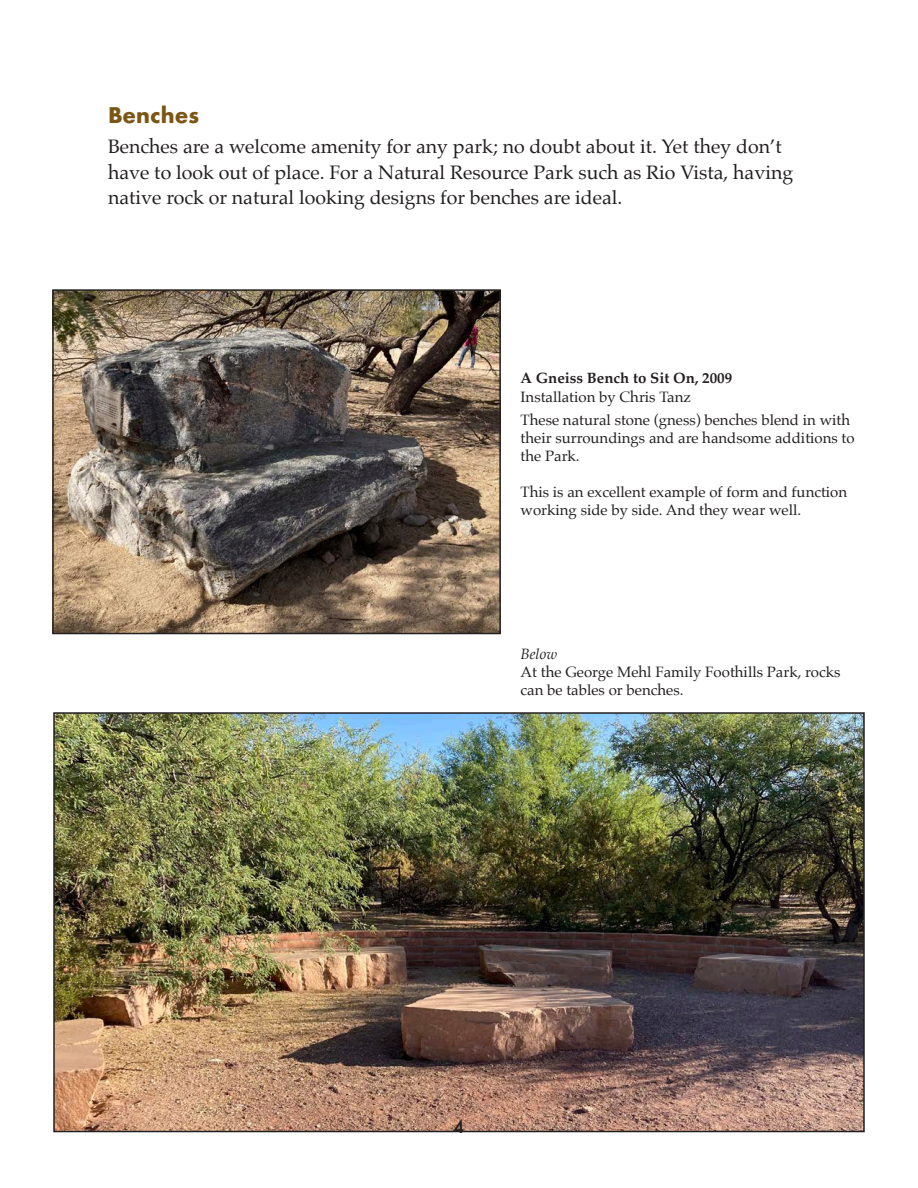
<style>
.page{position:relative;width:918px;height:1188px;background:#fff}
.page>*{position:absolute;margin:0;border:0;box-sizing:border-box;transform-origin:0 0}
.t1{font:700 21px "Futura";color:#7b5615}
.t2{font:19.5px/25.5px "Palatino";color:#231f20}
.t3{font:500 18px "Futura";color:#231f20}
.t4{font:15px/18px "Palatino";color:#231f20}
.t5{font:700 15px "Palatino";color:#231f20}
.t6{font:italic 15px "Palatino";color:#231f20}
</style>
<div class="page">
<img style="left:55px;top:292px;width:443px;height:339px">
<div style="left:52px;top:289px;width:449px;height:345px;border:2px solid #231f20"></div>
<img style="left:56px;top:715px;width:806px;height:414px">
<div style="left:53px;top:712px;width:812px;height:420px;border:2px solid #231f20"></div>
<p class="t1" style="left:108px;top:100px;width:93px">Benches</p>
<p class="t2" style="left:108px;top:134px;width:687px">Benches are a welcome amenity for any park; no doubt about it. Yet they don’t have to look out of place. For a Natural Resource Park such as Rio Vista, having native rock or natural looking designs for benches are ideal.</p>
<p class="t5" style="left:521px;top:365px;width:213px">A Gneiss Bench to Sit On, 2009</p>
<p class="t4" style="left:521px;top:388px;width:172px">Installation by Chris Tanz</p>
<p class="t4" style="left:521px;top:410px;width:336px">These natural stone (gness) benches blend in with their surroundings and are handsome additions to the Park.</p>
<p class="t4" style="left:521px;top:482px;width:328px">This is an excellent example of form and function working side by side. And they wear well.</p>
<p class="t6" style="left:521px;top:641px;width:38px">Below</p>
<p class="t4" style="left:521px;top:662px;width:321px">At the George Mehl Family Foothills Park, rocks can be tables or benches.</p>
<p class="t3" style="left:453px;top:1114px;width:13px">4</p>
</div>
